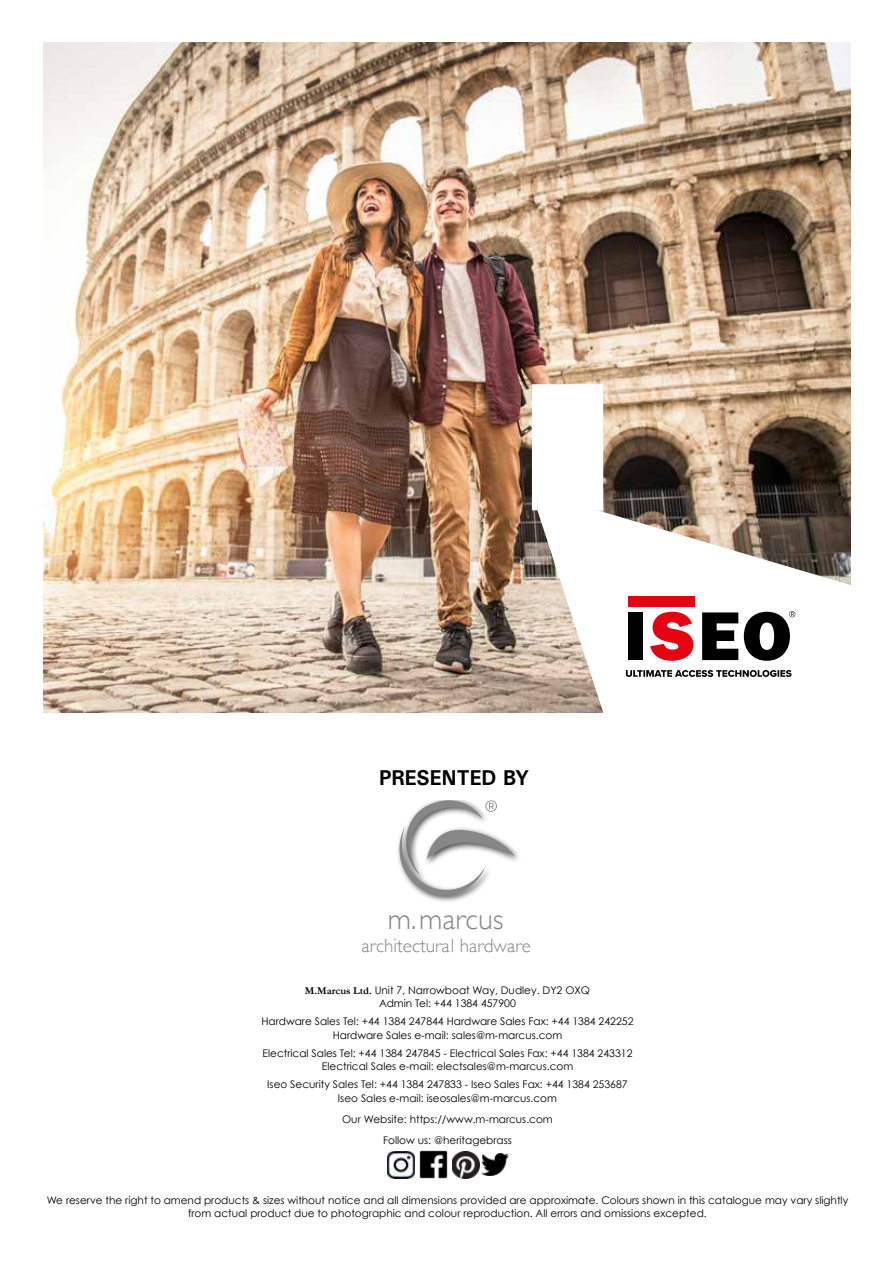
<style>
.page{position:relative;width:893px;height:1263px;background:#fff}
.page>*{position:absolute;margin:0;border:0;box-sizing:border-box;transform-origin:0 0}
.t1{font:300 30.3px "Gill Sans";color:#878787}
.t2{font:700 21.45px "Univers";color:#000;scale:.96 1}
.t3{font:300 19.2px "Gill Sans";color:#878787}
.t4{font:10.5px/13.5px "Century Gothic";color:#000;text-align:center}
.s1{font-family:"Garamond";font-weight:700}
</style>
<div class="page">
<img style="left:44px;top:43px;width:806px;height:670px">
<img style="left:387px;top:1151px;width:28px;height:27px">
<img style="left:419px;top:1151px;width:28px;height:27px">
<img style="left:452px;top:1151px;width:27px;height:27px">
<img style="left:482px;top:1153px;width:27px;height:23px">
<svg style="left:534px;top:387px;width:317px;height:326px"></svg>
<svg style="left:532px;top:384px;width:71px;height:126px"></svg>
<svg style="left:626px;top:670px;width:165px;height:7px"></svg>
<div style="left:628px;top:596px;width:66px;height:10px;background:#e30512"></div>
<svg style="left:650px;top:612px;width:43px;height:49px"></svg>
<div style="left:628px;top:612px;width:15px;height:48px;background:#000"></div>
<svg style="left:702px;top:612px;width:36px;height:48px"></svg>
<svg style="left:744px;top:611px;width:51px;height:50px"></svg>
<div style="left:423px;top:826px;width:99px;height:41px;background:#000;opacity:.75"></div>
<svg style="left:397px;top:800px;width:118px;height:102px"></svg>
<h2 class="t2" style="left:379px;top:765px;width:158px">PRESENTED BY</h2>
<h1 class="t1" style="left:388px;top:895px;width:117px">m.marcus</h1>
<h3 class="t3" style="left:362px;top:931px;width:171px">architectural hardware</h3>
<p class="t4" style="left:305px;top:983px;width:287px"><span class="s1">M.Marcus Ltd.</span> Unit 7, Narrowboat Way, Dudley. DY2 OXQ<br>Admin Tel: +44 1384 457900</p>
<p class="t4" style="left:261px;top:1015px;width:374px">Hardware Sales Tel: +44 1384 247844 Hardware Sales Fax: +44 1384 242252<br>Hardware Sales e-mail: sales@m-marcus.com</p>
<p class="t4" style="left:262px;top:1046px;width:371px">Electrical Sales Tel: +44 1384 247845 - Electrical Sales Fax: +44 1384 243312<br>Electrical Sales e-mail: electsales@m-marcus.com</p>
<p class="t4" style="left:267px;top:1078px;width:362px">Iseo Security Sales Tel: +44 1384 247833 - Iseo Sales Fax: +44 1384 253687<br>Iseo Sales e-mail: iseosales@m-marcus.com</p>
<p class="t4" style="left:342px;top:1108px;width:212px;line-height:21px">Our Website: https://www.m-marcus.com<br>Follow us: @heritagebrass</p>
<p class="t4" style="left:47px;top:1193px;width:803px">We reserve the right to amend products &amp; sizes without notice and all dimensions provided are approximate. Colours shown in this catalogue may vary slightly from actual product due to photographic and colour reproduction. All errors and omissions excepted.</p>
</div>
